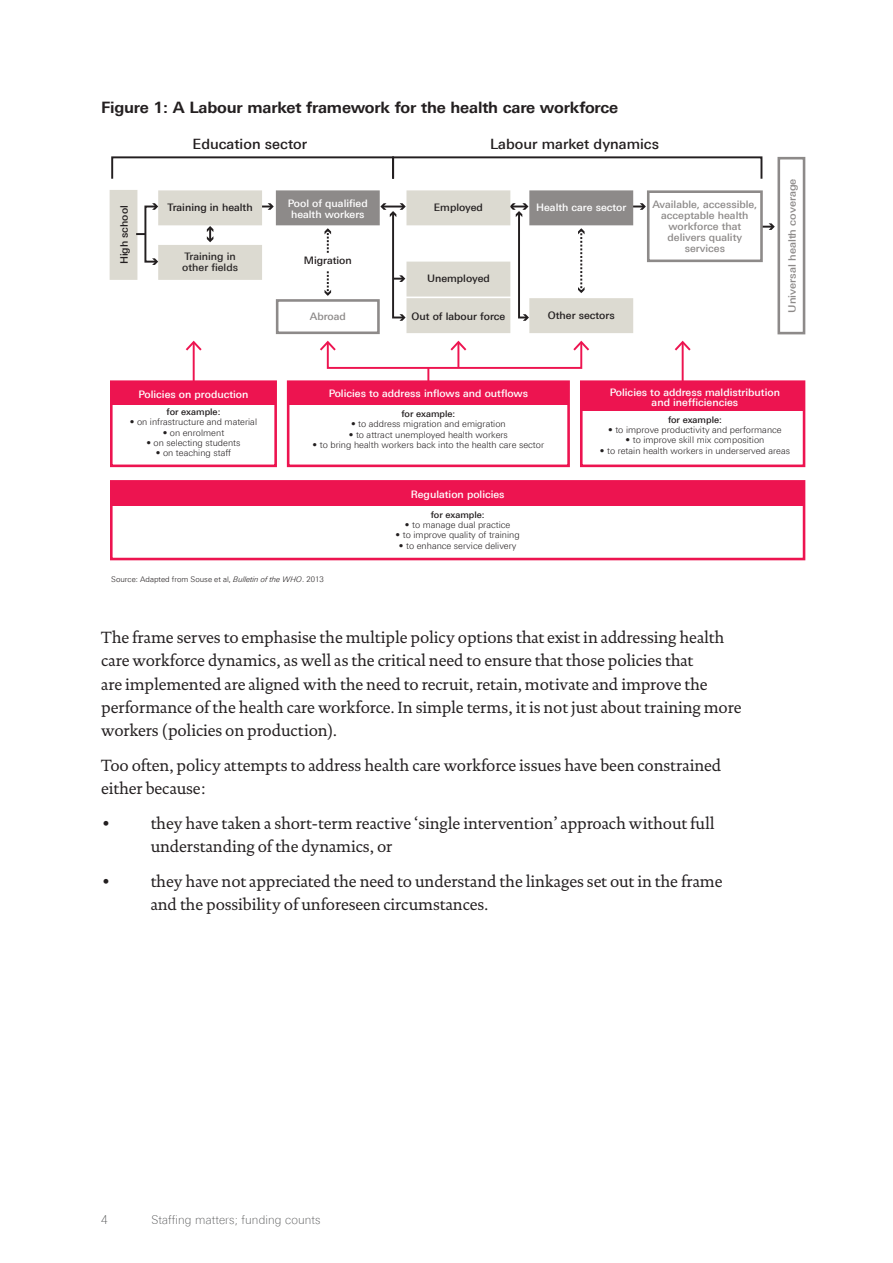
<style>
.page{position:relative;width:893px;height:1263px;background:#fff}
.page>*{position:absolute;margin:0;border:0;box-sizing:border-box;transform-origin:0 0}
.t1{font:16.5px/23.2px "DTL Documenta TOT";letter-spacing:-.01em;color:#231f20}
.t2{font:700 15.75px "Linotype Univers 630";letter-spacing:-.01em;color:#231f20}
.t3{font:500 14.25px "Linotype Univers 530";color:#231f20}
.Left_footer{font:100 12px "Linotype Univers 230";letter-spacing:.01em;color:#4b4c4d}
.t4{font:500 10.35px/10.4px "Linotype Univers 530";color:#fff;text-align:center}
.t5{font:500 10.35px "Linotype Univers 530";color:#231f20}
.t6{font:500 10.35px/10.9px "Linotype Univers 530";color:#8d8a89;text-align:center}
.t7{font:500 10.35px "Linotype Univers 530";color:#8d8a89;scale:1.05 1}
.t8{font:500 10.35px/11.7px "Linotype Univers 530";color:#2b2828}
.t9{font:300 9px "LT Univers Basic";color:#231f20}
.t10{font:500 9px "Linotype Univers 530";color:#231f20}
.t11{font:300 7.8px "LT Univers Basic";color:#231f20}
.s1{font-style:italic}
</style>
<div class="page">
<div style="left:111px;top:382px;width:165px;height:23px;background:#ed1450"></div>
<div style="left:581px;top:382px;width:223px;height:28px;background:#ed1450"></div>
<div style="left:288px;top:382px;width:281px;height:23px;background:#ed1450"></div>
<svg style="left:262px;top:203px;width:12px;height:7px"></svg>
<svg style="left:324px;top:228px;width:7px;height:25px"></svg>
<svg style="left:578px;top:228px;width:7px;height:65px"></svg>
<svg style="left:324px;top:272px;width:7px;height:24px"></svg>
<svg style="left:633px;top:203px;width:13px;height:7px"></svg>
<svg style="left:763px;top:223px;width:12px;height:7px"></svg>
<svg style="left:207px;top:226px;width:6px;height:16px"></svg>
<hr style="left:193px;top:343px;width:2px;height:38px;background:#ed1450">
<svg style="left:186px;top:341px;width:16px;height:9px"></svg>
<hr style="left:682px;top:343px;width:2px;height:38px;background:#ed1450">
<svg style="left:675px;top:341px;width:16px;height:9px"></svg>
<div style="left:111px;top:191px;width:25px;height:88px;background:#dcdad1"></div>
<div style="left:110px;top:190px;width:27px;height:90px;border:3px solid #dcdad1"></div>
<div style="left:777px;top:157px;width:28px;height:177px;border:3px solid #8d8a89"></div>
<div style="left:277px;top:192px;width:101px;height:32px;background:#8d8a89"></div>
<div style="left:276px;top:190px;width:104px;height:35px;border:3px solid #8d8a89"></div>
<div style="left:276px;top:299px;width:104px;height:35px;border:3px solid #8d8a89"></div>
<div style="left:647px;top:190px;width:116px;height:72px;border:3px solid #8d8a89"></div>
<div style="left:408px;top:192px;width:101px;height:32px;background:#dcdad1"></div>
<div style="left:406px;top:190px;width:104px;height:35px;border:3px solid #dcdad1"></div>
<div style="left:408px;top:263px;width:101px;height:32px;background:#dcdad1"></div>
<div style="left:406px;top:262px;width:104px;height:35px;border:3px solid #dcdad1"></div>
<div style="left:408px;top:299px;width:101px;height:33px;background:#dcdad1"></div>
<div style="left:406px;top:298px;width:104px;height:35px;border:3px solid #dcdad1"></div>
<div style="left:531px;top:192px;width:101px;height:32px;background:#8d8a89"></div>
<div style="left:529px;top:190px;width:104px;height:35px;border:3px solid #8d8a89"></div>
<div style="left:531px;top:299px;width:101px;height:33px;background:#dcdad1"></div>
<div style="left:529px;top:298px;width:104px;height:35px;border:3px solid #dcdad1"></div>
<div style="left:159px;top:192px;width:102px;height:32px;background:#dcdad1"></div>
<div style="left:158px;top:190px;width:104px;height:35px;border:3px solid #dcdad1"></div>
<div style="left:159px;top:246px;width:102px;height:33px;background:#dcdad1"></div>
<div style="left:158px;top:245px;width:104px;height:35px;border:3px solid #dcdad1"></div>
<div style="left:111px;top:156px;width:283px;height:24px;border:2px solid #231f20"></div>
<div style="left:392px;top:156px;width:370px;height:24px;border:2px solid #231f20"></div>
<svg style="left:136px;top:233px;width:8px;height:2px"></svg>
<div style="left:144px;top:206px;width:13px;height:57px;border:2px solid #231f20"></div>
<svg style="left:152px;top:258px;width:6px;height:7px"></svg>
<svg style="left:152px;top:203px;width:6px;height:7px"></svg>
<svg style="left:380px;top:203px;width:26px;height:118px"></svg>
<svg style="left:510px;top:203px;width:19px;height:118px"></svg>
<div style="left:110px;top:380px;width:167px;height:87px;border:3px solid #ed1450"></div>
<div style="left:580px;top:380px;width:225px;height:87px;border:3px solid #ed1450"></div>
<div style="left:287px;top:380px;width:283px;height:87px;border:3px solid #ed1450"></div>
<div style="left:110px;top:480px;width:695px;height:80px;border:3px solid #ed1450"></div>
<div style="left:111px;top:481px;width:693px;height:25px;background:#ed1450"></div>
<div style="left:327px;top:342px;width:255px;height:27px;border:2px solid #ed1450"></div>
<svg style="left:320px;top:341px;width:16px;height:9px"></svg>
<svg style="left:573px;top:341px;width:16px;height:9px"></svg>
<hr style="left:457px;top:343px;width:2px;height:25px;background:#ed1450">
<svg style="left:450px;top:341px;width:16px;height:9px"></svg>
<svg style="left:427px;top:368px;width:2px;height:13px"></svg>
<h3 class="t2" style="left:101px;top:98px;width:519px">Figure 1: A Labour market framework for the health care workforce</h3>
<p class="t3" style="left:193px;top:135px;width:116px">Education sector</p>
<p class="t3" style="left:490px;top:135px;width:171px">Labour market dynamics</p>
<p class="t5" style="left:118px;top:264px;width:61px;rotate:-90deg">High school</p>
<p class="t5" style="left:168px;top:201px;width:87px">Training in health</p>
<p class="t8" style="left:182px;top:250px;width:57px">Training in other fields</p>
<p class="t4" style="left:288px;top:197px;width:81px;line-height:11.7px">Pool of qualified health workers</p>
<p class="t5" style="left:304px;top:255px;width:49px">Migration</p>
<p class="t6" style="left:310px;top:311px;width:38px">Abroad</p>
<p class="t5" style="left:434px;top:201px;width:51px">Employed</p>
<p class="t5" style="left:427px;top:272px;width:64px">Unemployed</p>
<p class="t5" style="left:412px;top:310px;width:95px">Out of labour force</p>
<p class="t4" style="left:536px;top:202px;width:92px">Health care sector</p>
<p class="t5" style="left:548px;top:309px;width:68px">Other sectors</p>
<p class="t6" style="left:652px;top:199px;width:107px">Available, accessible, acceptable health workforce that delivers quality services</p>
<p class="t7" style="left:786px;top:313px;width:129px;rotate:-90deg">Universal health coverage</p>
<p class="t4" style="left:138px;top:389px;width:111px">Policies on production</p>
<p class="t10" style="left:167px;top:406px;width:55px">for example:</p>
<p class="t9" style="left:130px;top:417px;width:129px">• on infrastructure and material</p>
<p class="t9" style="left:163px;top:427px;width:63px">• on enrolment</p>
<p class="t9" style="left:146px;top:437px;width:96px">• on selecting students</p>
<p class="t9" style="left:156px;top:448px;width:77px">• on teaching staff</p>
<p class="t4" style="left:329px;top:388px;width:201px">Policies to address inflows and outflows</p>
<p class="t10" style="left:401px;top:408px;width:55px">for example:</p>
<p class="t9" style="left:351px;top:419px;width:156px">• to address migration and emigration</p>
<p class="t9" style="left:349px;top:429px;width:161px">• to attract unemployed health workers</p>
<p class="t9" style="left:313px;top:439px;width:233px">• to bring health workers back into the health care sector</p>
<p class="t4" style="left:411px;top:489px;width:95px">Regulation policies</p>
<p class="t10" style="left:431px;top:509px;width:55px">for example:</p>
<p class="t9" style="left:405px;top:520px;width:107px">• to manage dual practice</p>
<p class="t9" style="left:396px;top:530px;width:126px">• to improve quality of training</p>
<p class="t9" style="left:399px;top:540px;width:119px">• to enhance service delivery</p>
<p class="t11" style="left:111px;top:574px;width:214px">Source: Adapted from Souse et al, <span class="s1">Bulletin of the WHO</span>. 2013</p>
<p class="t4" style="left:610px;top:387px;width:172px">Policies to address maldistribution and inefficiencies</p>
<p class="t10" style="left:668px;top:414px;width:55px">for example:</p>
<p class="t9" style="left:608px;top:425px;width:175px">• to improve productivity and performance</p>
<p class="t9" style="left:625px;top:435px;width:140px">• to improve skill mix composition</p>
<p class="t9" style="left:600px;top:445px;width:192px">• to retain health workers in underserved areas</p>
<p class="t1" style="left:101px;top:626px;width:642px">The frame serves to emphasise the multiple policy options that exist in addressing health care workforce dynamics, as well as the critical need to ensure that those policies that<br>are implemented are aligned with the need to recruit, retain, motivate and improve the performance of the health care workforce. In simple terms, it is not just about training more workers (policies on production).</p>
<p class="t1" style="left:101px;top:754px;width:622px">Too often, policy attempts to address health care workforce issues have been constrained either because:</p>
<p class="t1" style="left:101px;top:812px;width:11px">•</p>
<p class="t1" style="left:151px;top:812px;width:565px">they have taken a short-term reactive ‘single intervention’ approach without full understanding of the dynamics, or</p>
<p class="t1" style="left:101px;top:870px;width:11px">•</p>
<p class="t1" style="left:151px;top:870px;width:573px">they have not appreciated the need to understand the linkages set out in the frame and the possibility of unforeseen circumstances.</p>
<p class="Left_footer" style="left:101px;top:1213px;width:8px">4</p>
<p class="Left_footer" style="left:151px;top:1213px;width:171px">Staffing matters; funding counts</p>
</div>
